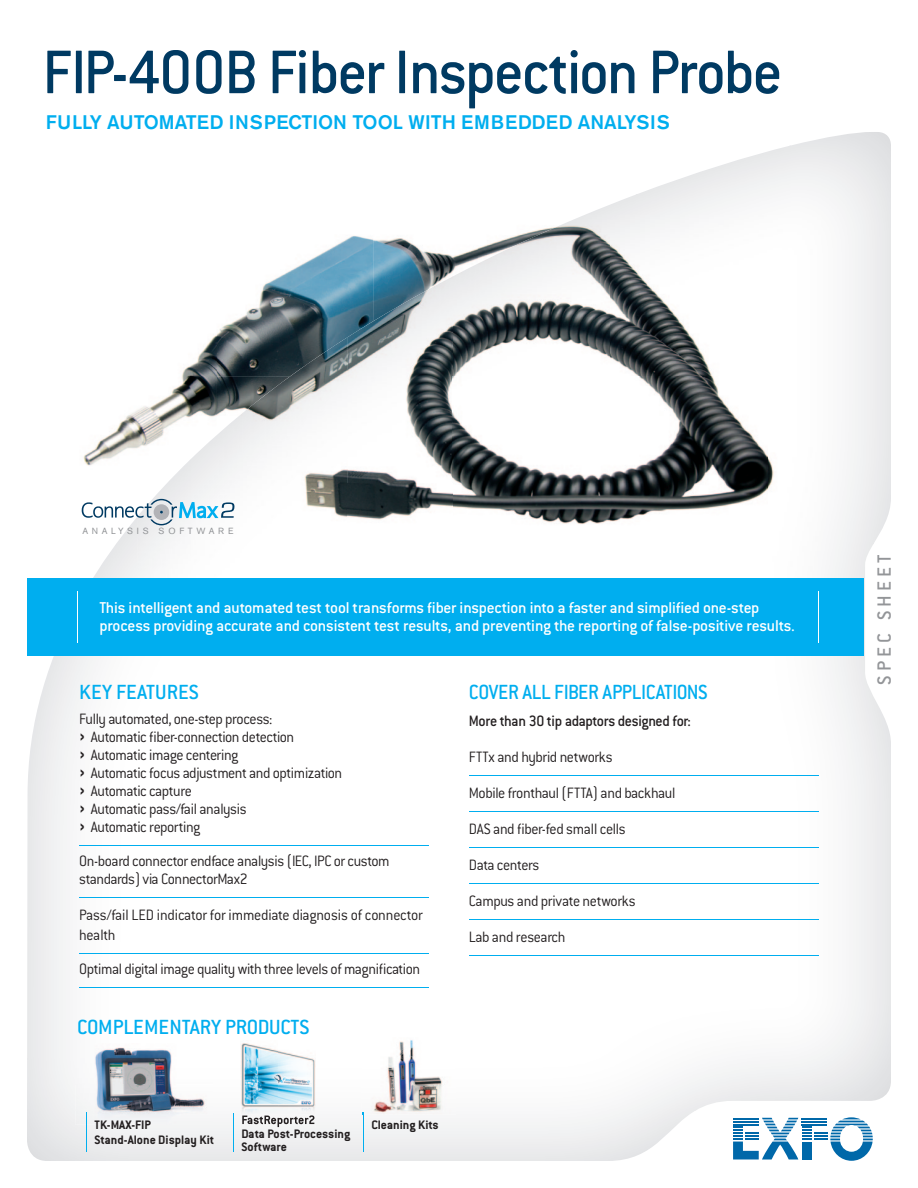
<style>
.page{position:relative;width:918px;height:1188px;background:#fff}
.page>*{position:absolute;margin:0;border:0;box-sizing:border-box;transform-origin:0 0}
.t1{font:500 67.5px "Conduit ITC";letter-spacing:-.03em;color:#003a62;scale:.96 1}
.t2{font:500 22.5px "Conduit ITC";letter-spacing:-.01em;color:#00aeef}
.t3{font:500 22.5px "Conduit ITC";letter-spacing:-.01em;color:#00aeef;scale:.95 1}
.t4{font:500 21px "Conduit ITC";letter-spacing:.2em;color:#939598}
.t5{font:500 19.5px "Akzidenz Grotesk BE";color:#00aeef}
.t6{font:500 17.25px/18px "Conduit ITC";letter-spacing:-.015em;color:#fff}
.t7{font:300 16.5px/18px "Conduit ITC";letter-spacing:-.025em;color:#231f20;scale:.95 1}
.t8{font:500 16.5px "Conduit ITC";letter-spacing:-.025em;color:#231f20;scale:.95 1}
.t9{font:700 13.5px/13.5px "Conduit ITC";color:#231f20}
.t10{font:8.85px "Akzidenz Grotesk BE";letter-spacing:.415em;color:#939598}
.s1{font-family:"Akzidenz Grotesk BE";font-weight:400;font-size:23.7px}
</style>
<div class="page">
<img style="left:624px;top:544px;width:267px;height:565px">
<img style="left:27px;top:1109px;width:671px;height:52px">
<img style="left:583px;top:194px;width:54px;height:22px">
<img style="left:27px;top:656px;width:402px;height:402px">
<img style="left:212px;top:1109px;width:150px;height:2px">
<img style="left:242px;top:1129px;width:108px;height:12px">
<svg style="left:733px;top:1117px;width:140px;height:44px"></svg>
<img style="left:182px;top:235px;width:191px;height:141px">
<img style="left:373px;top:238px;width:80px;height:38px">
<img style="left:81px;top:376px;width:136px;height:137px">
<img style="left:217px;top:376px;width:26px;height:37px">
<img style="left:453px;top:216px;width:367px;height:362px">
<img style="left:348px;top:276px;width:105px;height:244px">
<img style="left:243px;top:337px;width:105px;height:180px">
<img style="left:190px;top:413px;width:53px;height:86px">
<img style="left:138px;top:460px;width:52px;height:118px">
<img style="left:93px;top:525px;width:45px;height:53px">
<div style="left:27px;top:578px;width:837px;height:78px;background:#00aeef"></div>
<hr style="left:79px;top:846px;width:349px;height:1px;background:#00aeef">
<hr style="left:79px;top:898px;width:349px;height:1px;background:#00aeef">
<hr style="left:79px;top:954px;width:349px;height:1px;background:#00aeef">
<hr style="left:79px;top:988px;width:349px;height:1px;background:#00aeef">
<hr style="left:469px;top:775px;width:349px;height:1px;background:#00aeef">
<hr style="left:469px;top:811px;width:349px;height:1px;background:#00aeef">
<hr style="left:469px;top:847px;width:349px;height:1px;background:#00aeef">
<hr style="left:469px;top:883px;width:349px;height:1px;background:#00aeef">
<hr style="left:469px;top:919px;width:349px;height:1px;background:#00aeef">
<hr style="left:469px;top:955px;width:349px;height:1px;background:#00aeef">
<hr style="left:818px;top:591px;width:1px;height:51px;background:#fff">
<hr style="left:77px;top:591px;width:1px;height:51px;background:#fff">
<hr style="left:86px;top:1113px;width:1px;height:39px;background:#00aeef">
<hr style="left:363px;top:1113px;width:1px;height:39px;background:#00aeef">
<hr style="left:233px;top:1113px;width:1px;height:39px;background:#00aeef">
<img style="left:75px;top:1044px;width:137px;height:81px">
<svg style="left:86px;top:1113px;width:1px;height:12px"></svg>
<img style="left:362px;top:1037px;width:94px;height:77px">
<svg style="left:82px;top:499px;width:153px;height:26px"></svg>
<img style="left:240px;top:1041px;width:76px;height:88px">
<img style="left:242px;top:1115px;width:72px;height:12px">
<h1 class="t1" style="left:43px;top:34px;width:772px">FIP-400B Fiber Inspection Probe</h1>
<p class="t5" style="left:46px;top:110px;width:625px">FULLY AUTOMATED INSPECTION TOOL WITH EMBEDDED ANALYSIS</p>
<p class="t10" style="left:82px;top:525px;width:153px">ANALYSIS SOFTWARE</p>
<p class="t6" style="left:99px;top:599px;width:697px">This intelligent and automated test tool transforms fiber inspection into a faster and simplified one-step process providing accurate and consistent test results, and preventing the reporting of false-positive results.</p>
<h2 class="t2" style="left:79px;top:680px;width:121px">KEY FEATURES</h2>
<p class="t7" style="left:79px;top:710px;width:278px">Fully automated, one-step process:<br><span class="s1">›</span> Automatic fiber-connection detection<br><span class="s1">›</span> Automatic image centering<br><span class="s1">›</span> Automatic focus adjustment and optimization <span class="s1">›</span> Automatic capture<br><span class="s1">›</span> Automatic pass/fail analysis<br><span class="s1">›</span> Automatic reporting</p>
<p class="t7" style="left:79px;top:852px;width:328px">On-board connector endface analysis (IEC, IPC or custom standards) via ConnectorMax2</p>
<p class="t7" style="left:79px;top:905px;width:363px;line-height:19.8px">Pass/fail LED indicator for immediate diagnosis of connector health</p>
<p class="t7" style="left:79px;top:960px;width:360px">Optimal digital image quality with three levels of magnification</p>
<h2 class="t2" style="left:77px;top:1015px;width:234px">COMPLEMENTARY PRODUCTS</h2>
<h2 class="t3" style="left:469px;top:680px;width:253px">COVER ALL FIBER APPLICATIONS</h2>
<p class="t8" style="left:469px;top:711px;width:235px">More than 30 tip adaptors designed for:</p>
<p class="t7" style="left:469px;top:739px;width:219px;line-height:36px">FTTx and hybrid networks<br>Mobile fronthaul (FTTA) and backhaul<br>DAS and fiber-fed small cells<br>Data centers<br>Campus and private networks<br>Lab and research</p>
<p class="t9" style="left:95px;top:1117px;width:121px;line-height:15px">TK-MAX-FIP<br>Stand-Alone Display Kit</p>
<p class="t9" style="left:241px;top:1126px;width:110px">Data Post-Processing<br>Software</p>
<p class="t9" style="left:371px;top:1117px;width:69px">Cleaning Kits</p>
<p class="t4" style="left:873px;top:685px;width:132px;rotate:-90deg">SPEC SHEET</p>
</div>
